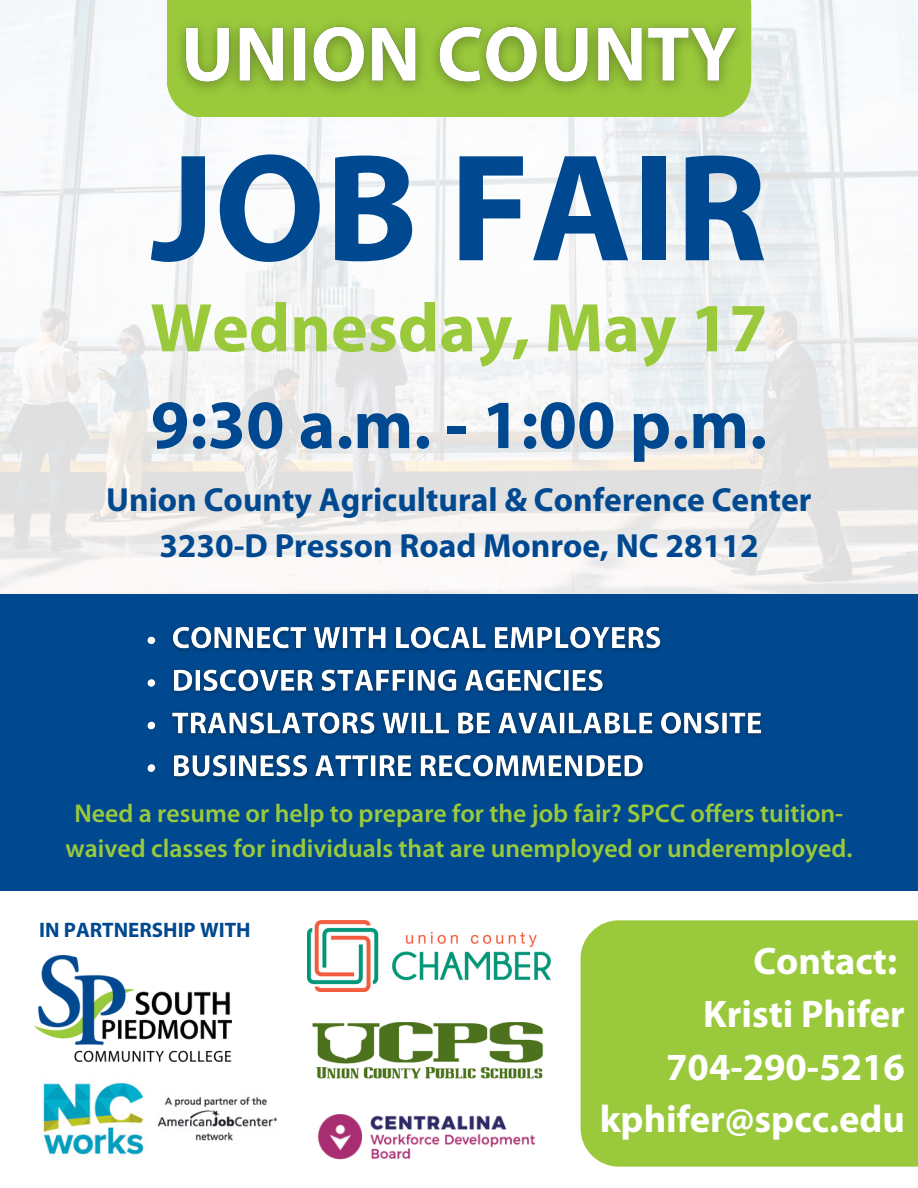
<style>
.page{position:relative;width:918px;height:1188px;background:#fff}
.page>*{position:absolute;margin:0;border:0;box-sizing:border-box;transform-origin:0 0}
.t1{font:700 154.2px "Myriad Pro";color:#004990}
.t2{font:700 69.45px "Myriad Pro";color:#004990}
.t3{font:700 69.45px "Myriad Pro";color:#9aca3c}
.t4{font:700 38.55px/52.8px "Myriad Pro";color:#fff;text-align:right}
.t5{font:700 33.45px/46.2px "Myriad Pro";color:#004990;text-align:center}
.t6{font:600 25.8px/35.4px "Myriad Pro";color:#9aca3c;text-align:center}
.t7{font:700 21px "Myriad Pro";color:#004990}
</style>
<div class="page">
<img style="left:0;top:0;width:918px;height:594px">
<div style="left:167px;top:0;width:584px;height:6px;background:#9aca3c"></div>
<div style="left:0;top:594px;width:918px;height:297px;background:#004990"></div>
<img style="left:35px;top:956px;width:197px;height:105px">
<img style="left:308px;top:920px;width:243px;height:71px">
<img style="left:312px;top:1022px;width:232px;height:57px">
<img style="left:318px;top:1114px;width:217px;height:46px">
<img style="left:43px;top:1082px;width:234px;height:73px">
<img style="left:147px;top:618px;width:626px;height:176px">
<img style="left:162px;top:6px;width:594px;height:117px">
<div style="left:581px;top:920px;width:337px;height:247px;background:#9aca3c"></div>
<h1 class="t1" style="left:151px;top:145px;width:617px">JOB FAIR</h1>
<h2 class="t3" style="left:150px;top:299px;width:619px">Wednesday, May 17</h2>
<h2 class="t2" style="left:151px;top:396px;width:618px">9:30 a.m. - 1:00 p.m.</h2>
<p class="t5" style="left:106px;top:480px;width:707px">Union County Agricultural &amp; Conference Center<br>3230-D Presson Road Monroe, NC 28112</p>
<p class="t6" style="left:66px;top:798px;width:788px">Need a resume or help to prepare for the job fair? SPCC offers tuition&shy;waived classes for individuals that are unemployed or underemployed.</p>
<p class="t7" style="left:39px;top:922px;width:213px">IN PARTNERSHIP WITH</p>
<h3 class="t4" style="left:600px;top:938px;width:307px">Contact:<br>Kristi Phifer<br>704-290-5216 kphifer@spcc.edu</h3>
</div>
